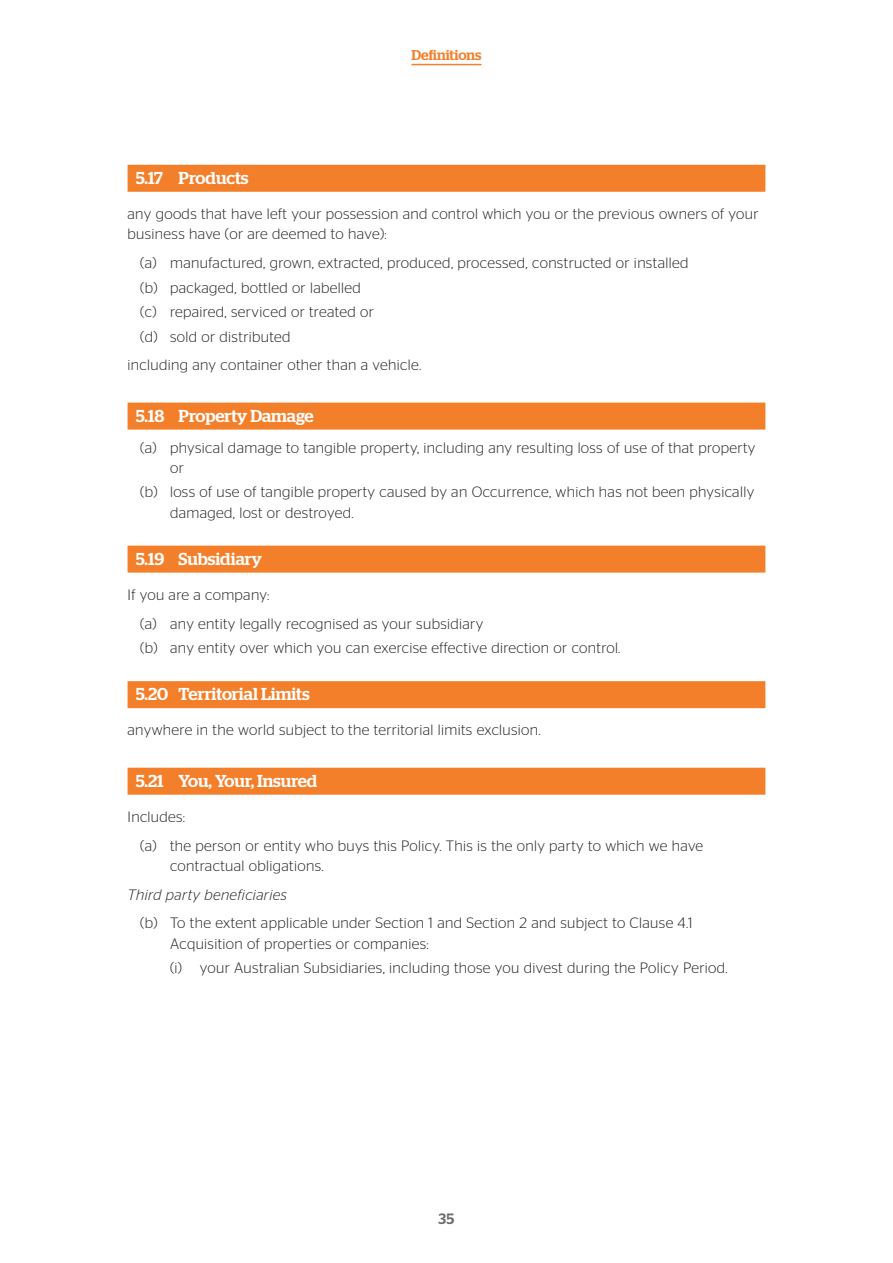
<style>
.page{position:relative;width:893px;height:1263px;background:#fff}
.page>*{position:absolute;margin:0;border:0;box-sizing:border-box;transform-origin:0 0}
.t1{font:500 17.25px "Stag";color:#fff}
.t2{font:300 15px/20.2px "Stag Sans";letter-spacing:.025em;color:#231f20}
.t3{font:italic 300 15px "Stag Sans";letter-spacing:.025em;color:#231f20}
.t4{font:500 15px "Stag Sans";color:#6c6d70}
.t5{font:500 14.25px "Stag";color:#f47f2a}
</style>
<div class="page">
<hr style="left:411px;top:64px;width:70px;height:1px;background:#f47f2a">
<div style="left:128px;top:165px;width:637px;height:27px;background:#f47f2a"></div>
<div style="left:128px;top:403px;width:637px;height:27px;background:#f47f2a"></div>
<div style="left:128px;top:546px;width:637px;height:27px;background:#f47f2a"></div>
<div style="left:128px;top:681px;width:637px;height:27px;background:#f47f2a"></div>
<div style="left:128px;top:768px;width:637px;height:27px;background:#f47f2a"></div>
<p class="t5" style="left:411px;top:46px;width:72px">Definitions</p>
<p class="t1" style="left:136px;top:168px;width:114px">5.17 Products</p>
<p class="t2" style="left:128px;top:203px;width:632px">any goods that have left your possession and control which you or the previous owners of your business have (or are deemed to have):</p>
<p class="t2" style="left:140px;top:250px;width:550px;line-height:24.5px">(a) manufactured, grown, extracted, produced, processed, constructed or installed (b) packaged, bottled or labelled<br>(c) repaired, serviced or treated or<br>(d) sold or distributed</p>
<p class="t2" style="left:128px;top:355px;width:295px">including any container other than a vehicle.</p>
<p class="t1" style="left:136px;top:405px;width:179px">5.18 Property Damage</p>
<p class="t2" style="left:170px;top:437px;width:587px;text-indent:-30px">(a) physical damage to tangible property, including any resulting loss of use of that property or</p>
<p class="t2" style="left:170px;top:482px;width:586px;text-indent:-30px">(b) loss of use of tangible property caused by an Occurrence, which has not been physically damaged, lost or destroyed.</p>
<p class="t1" style="left:136px;top:548px;width:127px">5.19 Subsidiary</p>
<p class="t2" style="left:140px;top:580px;width:345px;line-height:28.8px;text-indent:-13px">If you are a company:<br>(a) any entity legally recognised as your subsidiary</p>
<p class="t2" style="left:140px;top:638px;width:482px">(b) any entity over which you can exercise effective direction or control.</p>
<p class="t1" style="left:136px;top:684px;width:175px">5.20 Territorial Limits</p>
<p class="t2" style="left:128px;top:720px;width:415px">anywhere in the world subject to the territorial limits exclusion.</p>
<p class="t1" style="left:136px;top:770px;width:183px">5.21 You, Your, Insured</p>
<p class="t2" style="left:140px;top:802px;width:564px;line-height:28.8px;text-indent:-13px">Includes:<br>(a) the person or entity who buys this Policy. This is the only party to which we have</p>
<p class="t2" style="left:170px;top:855px;width:155px">contractual obligations.</p>
<p class="t3" style="left:128px;top:886px;width:161px">Third party beneficiaries</p>
<p class="t2" style="left:170px;top:913px;width:524px;text-indent:-30px">(b) To the extent applicable under Section 1 and Section 2 and subject to Clause 4.1<br>Acquisition of properties or companies:</p>
<p class="t2" style="left:170px;top:958px;width:559px">(i) your Australian Subsidiaries, including those you divest during the Policy Period.</p>
<p class="t4" style="left:438px;top:1210px;width:18px">35</p>
</div>
